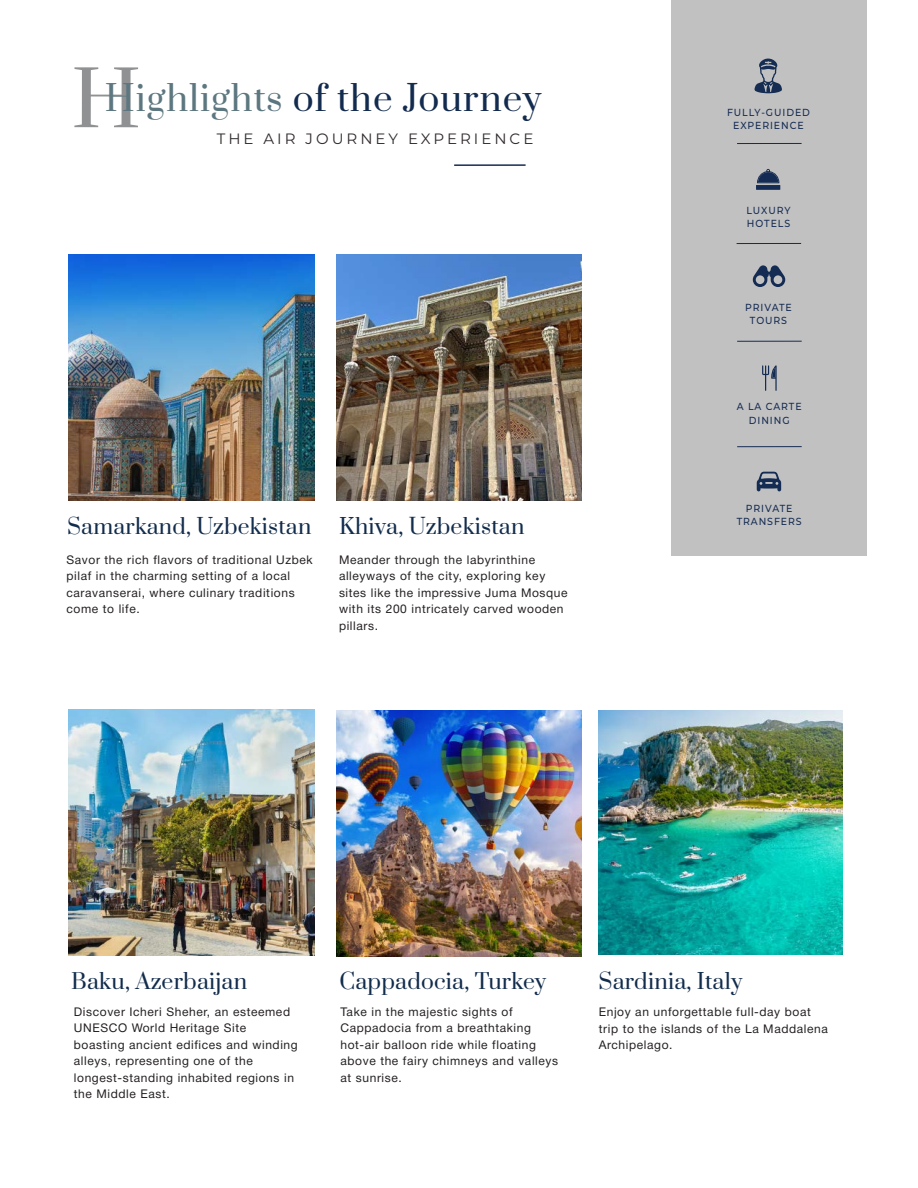
<style>
.page{position:relative;width:918px;height:1188px;background:#fff}
.page>*{position:absolute;margin:0;border:0;box-sizing:border-box;transform-origin:0 0}
.t1{font:34.8px "Prata";letter-spacing:.03em;color:#122b4e}
.t2{font:21.15px "Prata";letter-spacing:.01em;color:#122c4c}
.t3{font:21px "Prata";letter-spacing:.01em;color:#122c4c}
.t4{font:15px "Montserrat";letter-spacing:.2em;color:#302a2b}
.t5{font:12px/16.5px "Helvetica Neue";letter-spacing:.05em;color:#231f20}
.t6{font:500 10.2px/13.2px "Montserrat";letter-spacing:.1em;color:#162c53;text-align:center;scale:.92 1}
.s1{font-size:74.7px;color:#8f9192}
.s2{color:#5d7780}
</style>
<div class="page">
<img style="left:68px;top:254px;width:246px;height:246px">
<img style="left:68px;top:710px;width:246px;height:246px">
<hr style="left:454px;top:164px;width:72px;height:2px;background:#162c53">
<img style="left:598px;top:710px;width:245px;height:245px">
<img style="left:336px;top:254px;width:246px;height:246px">
<img style="left:336px;top:710px;width:246px;height:246px">
<div style="left:672px;top:0;width:195px;height:555px;background:#c1c1c1"></div>
<hr style="left:737px;top:446px;width:65px;height:1px;background:#162c53">
<hr style="left:737px;top:341px;width:65px;height:1px;background:#162c53">
<hr style="left:737px;top:143px;width:65px;height:1px;background:#162c53">
<hr style="left:737px;top:243px;width:64px;height:1px;background:#162c53">
<svg style="left:753px;top:265px;width:32px;height:22px"></svg>
<svg style="left:762px;top:365px;width:15px;height:26px"></svg>
<svg style="left:756px;top:169px;width:24px;height:21px"></svg>
<hr style="left:757px;top:186px;width:22px;height:3px;background:#142b53">
<svg style="left:754px;top:58px;width:28px;height:35px"></svg>
<svg style="left:757px;top:472px;width:24px;height:20px"></svg>
<h1 class="t1" style="left:71px;top:69px;width:472px"><span class="s1">H</span><span class="s2">Highlights</span> of the Journey</h1>
<p class="t4" style="left:217px;top:128px;width:318px">THE AIR JOURNEY EXPERIENCE</p>
<h3 class="t3" style="left:67px;top:508px;width:246px">Samarkand, Uzbekistan</h3>
<h2 class="t2" style="left:339px;top:508px;width:187px">Khiva, Uzbekistan</h2>
<p class="t5" style="left:67px;top:552px;width:248px">Savor the rich flavors of traditional Uzbek pilaf in the charming setting of a local caravanserai, where culinary traditions come to life.</p>
<p class="t5" style="left:339px;top:552px;width:230px">Meander through the labyrinthine alleyways of the city, exploring key sites like the impressive Juma Mosque with its 200 intricately carved wooden pillars.</p>
<p class="t6" style="left:727px;top:105px;width:92px">FULLY-GUIDED<br>EXPERIENCE</p>
<p class="t6" style="left:747px;top:203px;width:49px;text-align:left">LUXURY<br>HOTELS</p>
<p class="t6" style="left:745px;top:300px;width:52px">PRIVATE<br>TOURS</p>
<p class="t6" style="left:737px;top:400px;width:72px">A LA CARTE<br>DINING</p>
<p class="t6" style="left:737px;top:501px;width:72px">PRIVATE<br>TRANSFERS</p>
<h2 class="t2" style="left:71px;top:964px;width:178px">Baku, Azerbaijan</h2>
<h2 class="t2" style="left:339px;top:964px;width:208px">Cappadocia, Turkey</h2>
<p class="t5" style="left:74px;top:1004px;width:225px">Discover Icheri Sheher, an esteemed<br>UNESCO World Heritage Site boasting ancient edifices and winding alleys, representing one of the longest-standing inhabited regions in the Middle East.</p>
<p class="t5" style="left:341px;top:1004px;width:219px">Take in the majestic sights of<br>Cappadocia from a breathtaking hot-air balloon ride while floating above the fairy chimneys and valleys at sunrise.</p>
<h2 class="t2" style="left:598px;top:963px;width:145px">Sardinia, Italy</h2>
<p class="t5" style="left:599px;top:1004px;width:231px">Enjoy an unforgettable full-day boat trip to the islands of the La Maddalena<br>Archipelago.</p>
</div>
